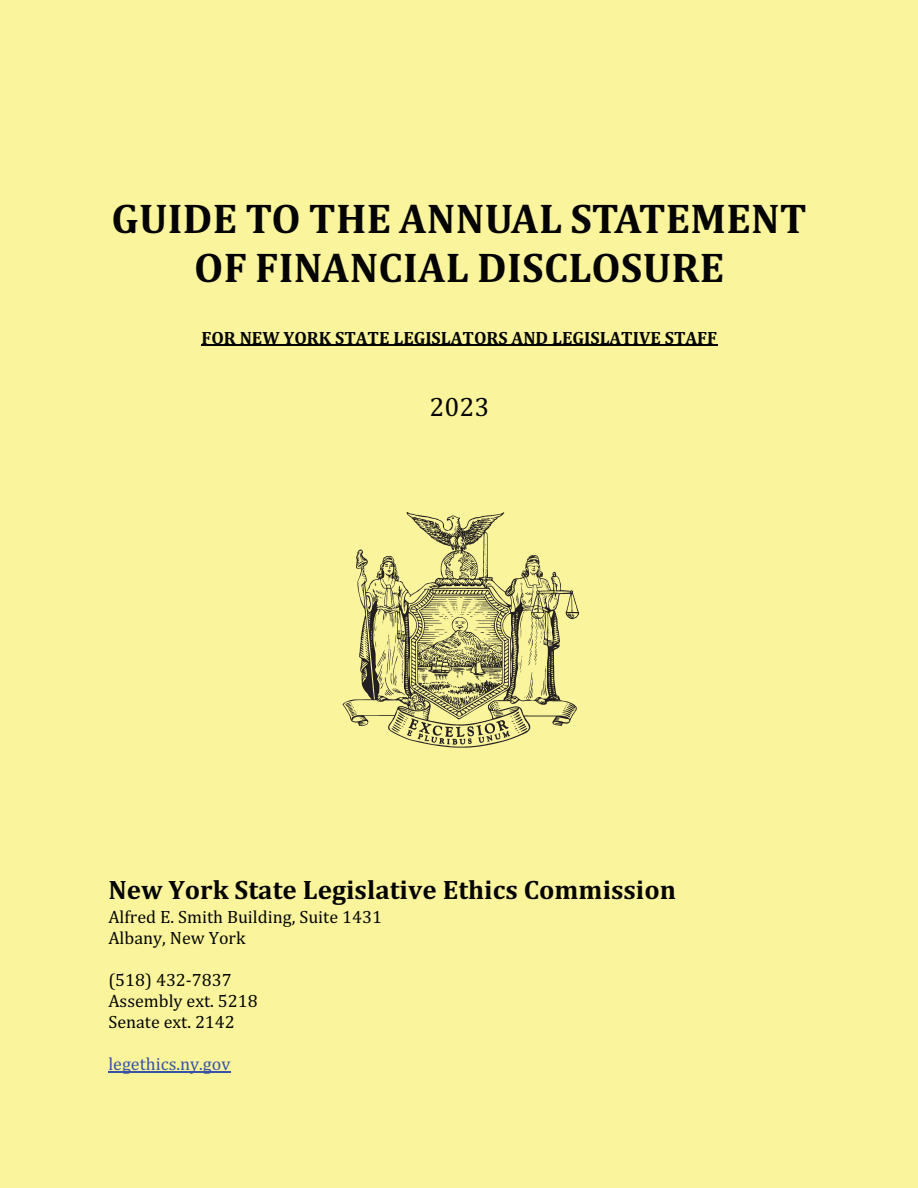
<style>
.page{position:relative;width:918px;height:1188px;background:#faf59c}
.page>*{position:absolute;margin:0;border:0;box-sizing:border-box;transform-origin:0 0}
.t1{font:700 42.15px/49.3px "Cambria";letter-spacing:.005em;color:#040503;text-align:center}
.t2{font:700 27px "Cambria";color:#040503}
.t3{font:27px "Cambria";color:#040503}
.t4{font:18px/21px "Cambria";color:#040503}
.t5{font:700 18px "Cambria";color:#040503}
.t6{font:18px "Cambria";color:#3853a3}
</style>
<div class="page">
<hr style="left:201px;top:345px;width:517px;height:1px;background:#040503">
<hr style="left:108px;top:1071px;width:122px;height:1px;background:#3853a3">
<img style="left:342px;top:512px;width:237px;height:236px">
<h1 class="t1" style="left:112px;top:192px;width:697px">GUIDE TO THE ANNUAL STATEMENT<br>OF FINANCIAL DISCLOSURE</h1>
<p class="t5" style="left:201px;top:325px;width:517px">FOR NEW YORK STATE LEGISLATORS AND LEGISLATIVE STAFF</p>
<h2 class="t3" style="left:430px;top:390px;width:61px">2023</h2>
<h2 class="t2" style="left:108px;top:871px;width:569px">New York State Legislative Ethics Commission</h2>
<p class="t4" style="left:108px;top:906px;width:275px">Alfred E. Smith Building, Suite 1431<br>Albany, New York</p>
<p class="t4" style="left:108px;top:969px;width:151px">(518) 432-7837<br>Assembly ext. 5218<br>Senate ext. 2142</p>
<p class="t6" style="left:108px;top:1054px;width:123px">legethics.ny.gov</p>
</div>
